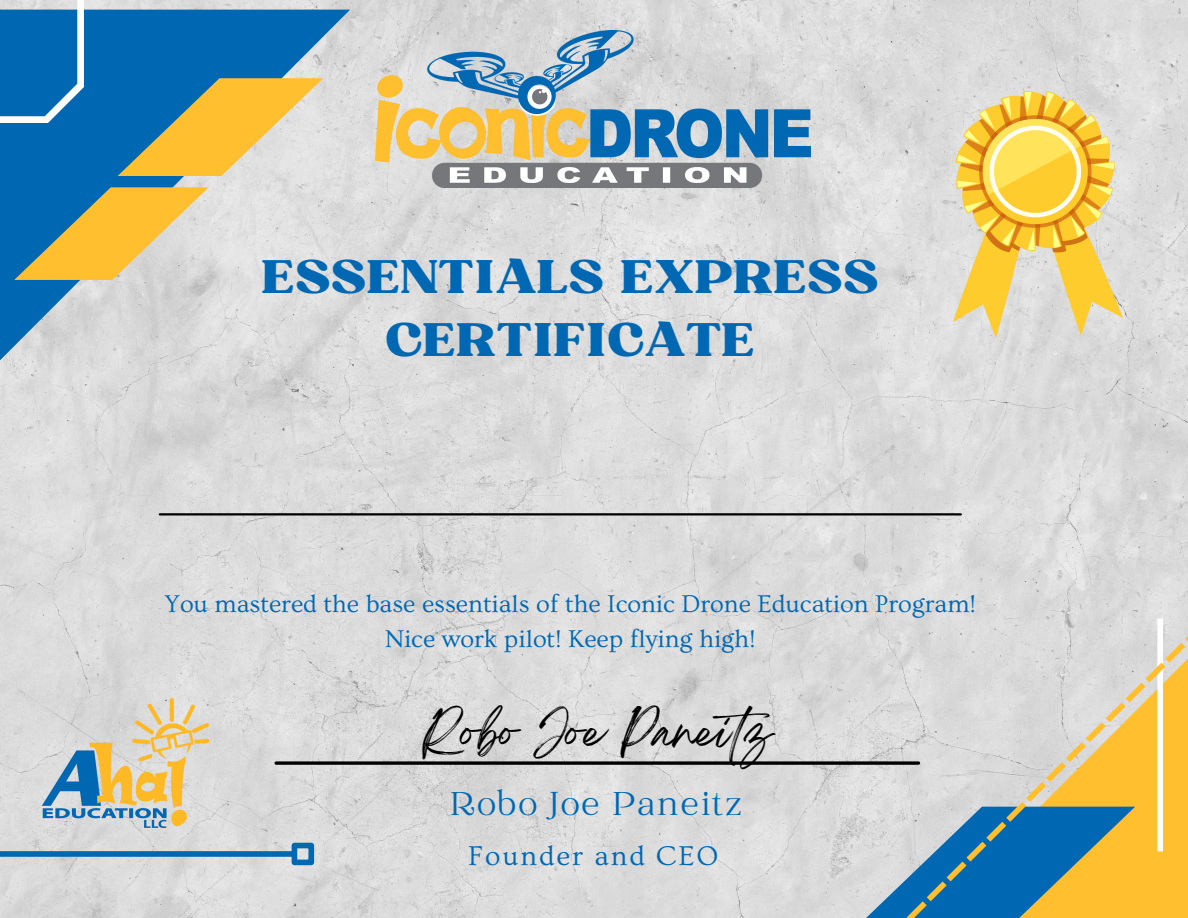
<style>
.page{position:relative;width:1188px;height:918px;background:#fff}
.page>*{position:absolute;margin:0;border:0;box-sizing:border-box;transform-origin:0 0}
.t1{font:45.45px "Bugaki";color:#0068b3}
.t2{font:40.5px "Breathing";color:#000}
.t3{font:36.6px "Catchy Mager";letter-spacing:.07em;color:#0068b3}
.t4{font:28.5px "Ovo";letter-spacing:.07em;color:#0068b3}
.t5{font:25.35px "Ovo";color:#0068b3}
</style>
<div class="page">
<img style="left:0;top:0;width:1188px;height:918px">
<svg style="left:276px;top:761px;width:555px;height:4px"></svg>
<hr style="left:160px;top:513px;width:801px;height:2px;background:#000">
<img style="left:954px;top:92px;width:169px;height:245px">
<svg style="left:0;top:10px;width:350px;height:429px;fill:#d7d7d7"></svg>
<svg style="left:117px;top:78px;width:206px;height:98px"></svg>
<svg style="left:0;top:0;width:84px;height:123px;fill:#0068b3"></svg>
<svg style="left:831px;top:543px;width:357px;height:375px;fill:#dbd8d8"></svg>
<div style="left:0;top:851px;width:293px;height:6px;background:#0068b3"></div>
<div style="left:292px;top:843px;width:22px;height:22px;border:6px solid #0068b3"></div>
<svg style="left:14px;top:187px;width:195px;height:93px"></svg>
<img style="left:42px;top:698px;width:167px;height:130px">
<img style="left:376px;top:31px;width:435px;height:156px">
<p class="t1" style="left:262px;top:249px;width:619px">ESSENTIALS EXPRESS</p>
<p class="t1" style="left:385px;top:312px;width:371px">CERTIFICATE</p>
<p class="t5" style="left:164px;top:590px;width:813px">You mastered the base essentials of the Iconic Drone Education Program!</p>
<p class="t5" style="left:385px;top:625px;width:372px">Nice work pilot! Keep flying high!</p>
<p class="t2" style="left:423px;top:719px;width:367px">Robo Joe Paneitz</p>
<p class="t3" style="left:451px;top:786px;width:293px">Robo Joe Paneitz</p>
<p class="t4" style="left:468px;top:840px;width:252px">Founder and CEO</p>
</div>
